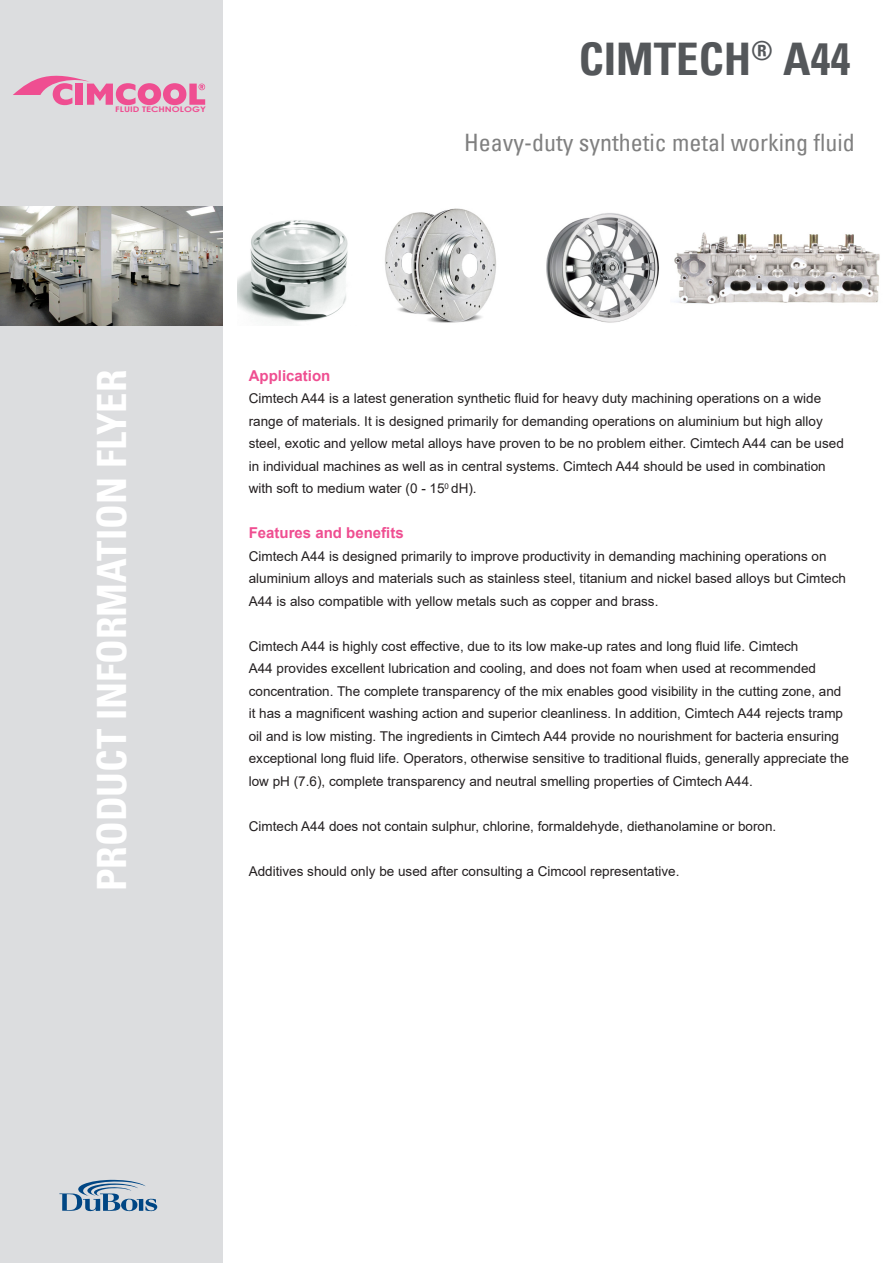
<style>
.page{position:relative;width:893px;height:1263px;background:#fff}
.page>*{position:absolute;margin:0;border:0;box-sizing:border-box;transform-origin:0 0}
.Product{font:45px "Univers Com 67 Bold Cond";color:#54575a}
.t1{font:40.5px "Univers Com 67 Bold Cond";color:#fff}
.Productlead_curs{font:condensed 24px "Univers Com 57";color:#808080}
.t2{font:700 15px "Arial";color:#ef4e91}
.t3{font:13.5px/22.5px "Arial";color:#231f20}
.t4{font:700 7.65px "Century Gothic";color:#ef4e91;scale:1.23 1}
</style>
<div class="page">
<div style="left:0;top:0;width:223px;height:1263px;background:#dcdddf"></div>
<img style="left:546px;top:213px;width:113px;height:110px">
<img style="left:385px;top:208px;width:111px;height:115px">
<img style="left:237px;top:220px;width:111px;height:105px">
<img style="left:0;top:206px;width:222px;height:119px">
<img style="left:674px;top:232px;width:206px;height:72px">
<svg style="left:13px;top:76px;width:192px;height:29px"></svg>
<svg style="left:59px;top:1180px;width:98px;height:31px"></svg>
<p class="t4" style="left:115px;top:104px;width:75px">FLUID TECHNOLOGY</p>
<p class="Product" style="left:579px;top:31px;width:273px">CIMTECH<sup>®</sup> A44</p>
<p class="Productlead_curs" style="left:464px;top:128px;width:392px">Heavy-duty synthetic metal working fluid</p>
<h2 class="t1" style="left:87px;top:891px;width:523px;rotate:-90deg">PRODUCT INFORMATION FLYER</h2>
<p class="t2" style="left:249px;top:365px;width:83px">Application</p>
<p class="t3" style="left:249px;top:387px;width:597px">Cimtech A44 is a latest generation synthetic fluid for heavy duty machining operations on a wide range of materials. It is designed primarily for demanding operations on aluminium but high alloy steel, exotic and yellow metal alloys have proven to be no problem either. Cimtech A44 can be used in individual machines as well as in central systems. Cimtech A44 should be used in combination with soft to medium water (0 - 15<sup>0</sup> dH).</p>
<p class="t2" style="left:249px;top:523px;width:157px">Features and benefits</p>
<p class="t3" style="left:249px;top:545px;width:599px">Cimtech A44 is designed primarily to improve productivity in demanding machining operations on aluminium alloys and materials such as stainless steel, titanium and nickel based alloys but Cimtech<br>A44 is also compatible with yellow metals such as copper and brass.</p>
<p class="t3" style="left:249px;top:635px;width:602px">Cimtech A44 is highly cost effective, due to its low make-up rates and long fluid life. Cimtech<br>A44 provides excellent lubrication and cooling, and does not foam when used at recommended concentration. The complete transparency of the mix enables good visibility in the cutting zone, and it has a magnificent washing action and superior cleanliness. In addition, Cimtech A44 rejects tramp oil and is low misting. The ingredients in Cimtech A44 provide no nourishment for bacteria ensuring exceptional long fluid life. Operators, otherwise sensitive to traditional fluids, generally appreciate the low pH (7.6), complete transparency and neutral smelling properties of Cimtech A44.</p>
<p class="t3" style="left:249px;top:815px;width:529px">Cimtech A44 does not contain sulphur, chlorine, formaldehyde, diethanolamine or boron.</p>
<p class="t3" style="left:249px;top:860px;width:432px">Additives should only be used after consulting a Cimcool representative.</p>
</div>
